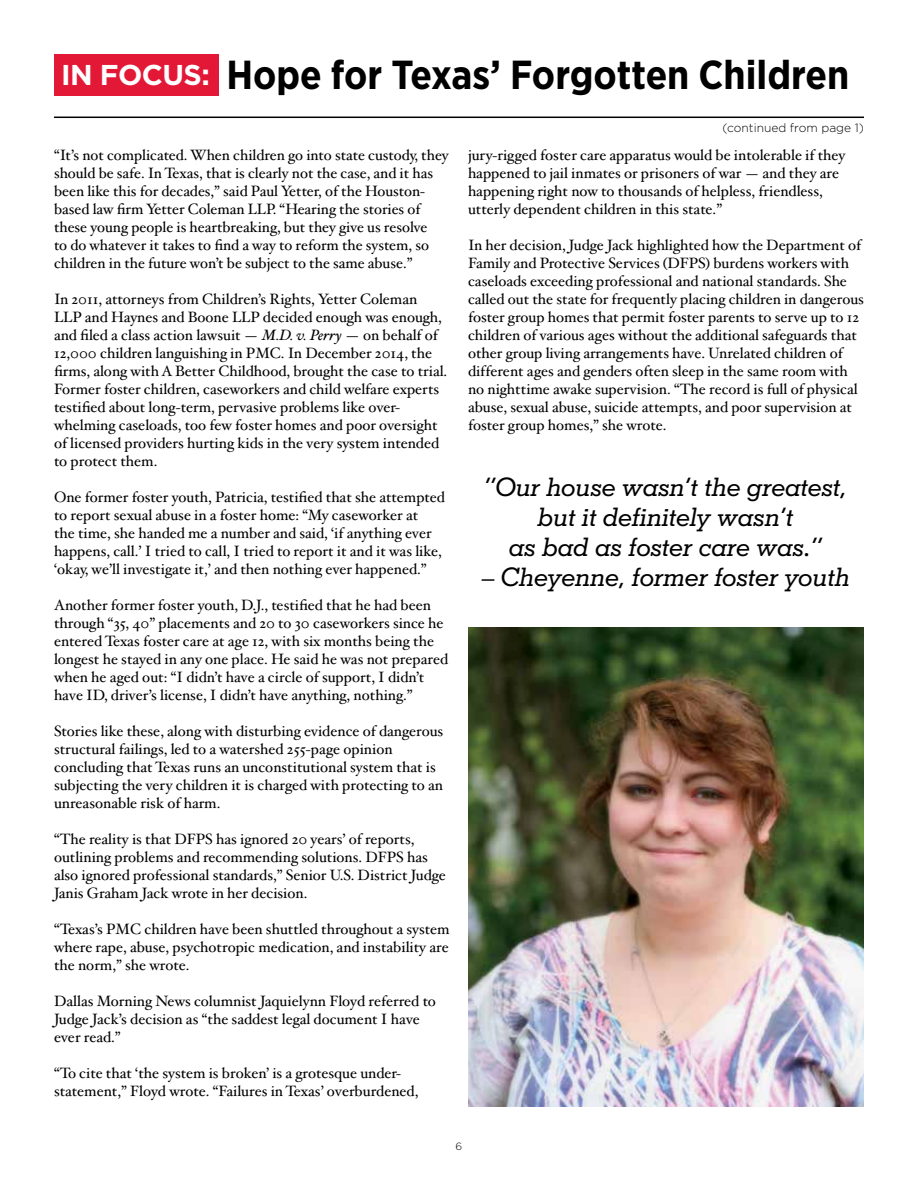
<style>
.page{position:relative;width:918px;height:1188px;background:#fff}
.page>*{position:absolute;margin:0;border:0;box-sizing:border-box;transform-origin:0 0}
.t1{font:700 40.5px "Gotham Narrow";color:#000}
.t2{font:700 28.65px "Gotham";letter-spacing:-.02em;color:#fff}
.t3{font:italic 500 25.5px/30px "Geometric Slab 703 BT";color:#000;text-align:center}
.t4{font:15px/18px "Hoefler Text";color:#000}
.t5{font:300 12px "Gotham";color:#000}
.t6{font:300 10.5px "Gotham";color:#000}
.s1{font-style:italic}
</style>
<div class="page">
<hr style="left:54px;top:117px;width:810px;height:1px;background:#000">
<div style="left:54px;top:54px;width:164px;height:42px;background:#e31837"></div>
<img style="left:468px;top:628px;width:396px;height:479px">
<h2 class="t2" style="left:61px;top:59px;width:150px">IN FOCUS:</h2>
<h1 class="t1" style="left:226px;top:49px;width:624px">Hope for Texas’ Forgotten Children</h1>
<p class="t5" style="left:722px;top:121px;width:143px">(continued from page 1)</p>
<p class="t4" style="left:54px;top:146px;width:396px">“It’s not complicated. When children go into state custody, they should be safe. In Texas, that is clearly not the case, and it has been like this for decades,” said Paul Yetter, of the Houston&shy;based law firm Yetter Coleman LLP. “Hearing the stories of these young people is heartbreaking, but they give us resolve<br>to do whatever it takes to find a way to reform the system, so children in the future won’t be subject to the same abuse.”</p>
<p class="t4" style="left:54px;top:290px;width:395px">In 2011, attorneys from Children’s Rights, Yetter Coleman LLP and Haynes and Boone LLP decided enough was enough, and filed a class action lawsuit — <span class="s1">M.D. v. Perry</span> — on behalf of 12,000 children languishing in PMC. In December 2014, the firms, along with A Better Childhood, brought the case to trial.<br>Former foster children, caseworkers and child welfare experts testified about long-term, pervasive problems like over&shy;whelming caseloads, too few foster homes and poor oversight of licensed providers hurting kids in the very system intended to protect them.</p>
<p class="t4" style="left:54px;top:488px;width:393px">One former foster youth, Patricia, testified that she attempted to report sexual abuse in a foster home: “My caseworker at<br>the time, she handed me a number and said, ‘if anything ever happens, call.’ I tried to call, I tried to report it and it was like, ‘okay, we’ll investigate it,’ and then nothing ever happened.”</p>
<p class="t4" style="left:54px;top:596px;width:396px">Another former foster youth, D.J., testified that he had been through “35, 40” placements and 20 to 30 caseworkers since he entered Texas foster care at age 12, with six months being the longest he stayed in any one place. He said he was not prepared when he aged out: “I didn’t have a circle of support, I didn’t have ID, driver’s license, I didn’t have anything, nothing.”</p>
<p class="t4" style="left:54px;top:722px;width:391px">Stories like these, along with disturbing evidence of dangerous structural failings, led to a watershed 255-page opinion concluding that Texas runs an unconstitutional system that is subjecting the very children it is charged with protecting to an unreasonable risk of harm.</p>
<p class="t4" style="left:54px;top:830px;width:393px">“The reality is that DFPS has ignored 20 years’ of reports, outlining problems and recommending solutions. DFPS has also ignored professional standards,” Senior U.S. District Judge Janis Graham Jack wrote in her decision.</p>
<p class="t4" style="left:54px;top:920px;width:397px;text-align:justify">“Texas’s PMC children have been shuttled throughout a system where rape, abuse, psychotropic medication, and instability are the norm,” she wrote.</p>
<p class="t4" style="left:54px;top:992px;width:384px">Dallas Morning News columnist Jaquielynn Floyd referred to<br>Judge Jack’s decision as “the saddest legal document I have ever read.”</p>
<p class="t4" style="left:54px;top:1064px;width:366px">“To cite that ‘the system is broken’ is a grotesque under&shy;statement,” Floyd wrote. “Failures in Texas’ overburdened,</p>
<p class="t4" style="left:468px;top:146px;width:379px">jury-rigged foster care apparatus would be intolerable if they happened to jail inmates or prisoners of war — and they are happening right now to thousands of helpless, friendless, utterly dependent children in this state.”</p>
<p class="t4" style="left:468px;top:236px;width:398px">In her decision, Judge Jack highlighted how the Department of Family and Protective Services (DFPS) burdens workers with caseloads exceeding professional and national standards. She called out the state for frequently placing children in dangerous foster group homes that permit foster parents to serve up to 12 children of various ages without the additional safeguards that other group living arrangements have. Unrelated children of different ages and genders often sleep in the same room with no nighttime awake supervision. “The record is full of physical abuse, sexual abuse, suicide attempts, and poor supervision at foster group homes,” she wrote.</p>
<h3 class="t3" style="left:484px;top:472px;width:365px">“Our house wasn’t the greatest, but it definitely wasn’t<br>as bad as foster care was.”</h3>
<h3 class="t3" style="left:482px;top:562px;width:370px">– Cheyenne, former foster youth</h3>
<p class="t6" style="left:456px;top:1140px;width:8px">6</p>
</div>
